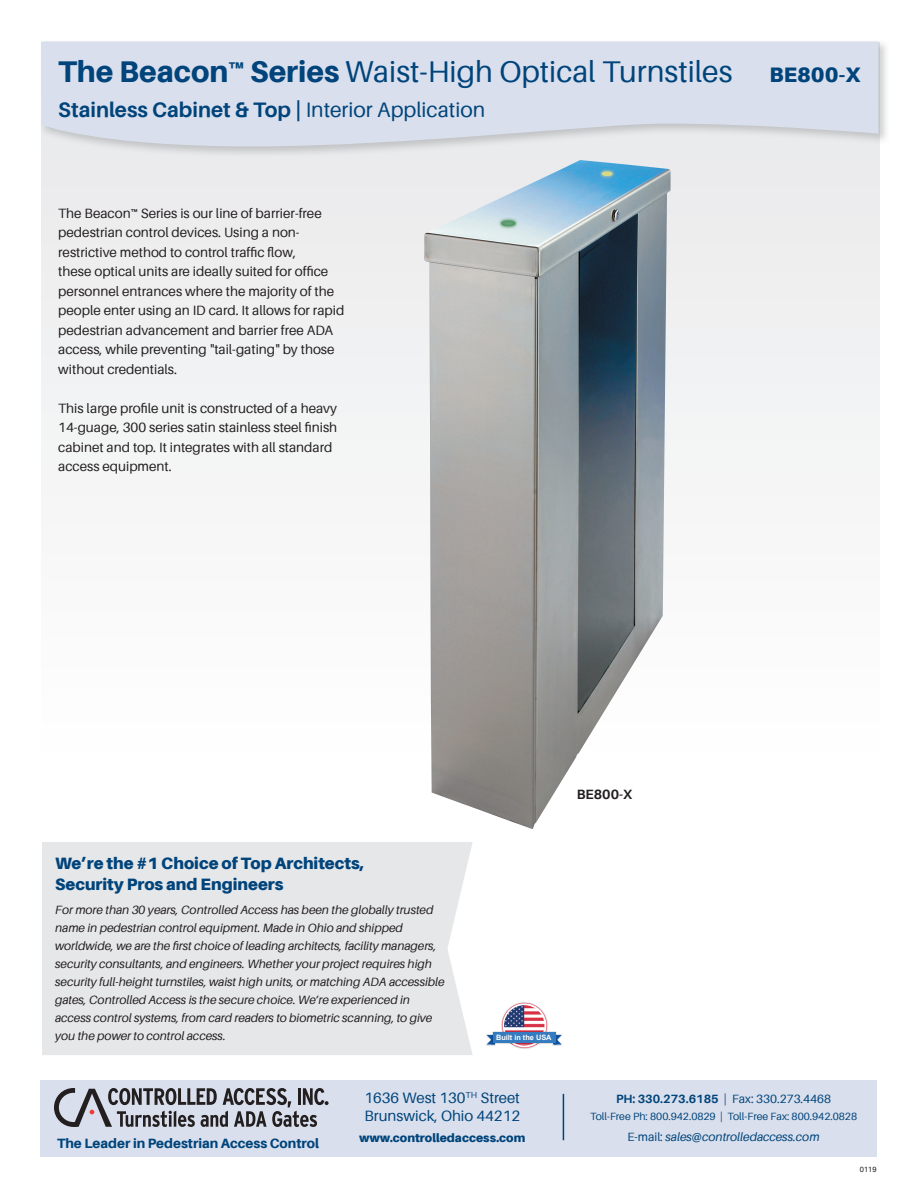
<style>
.page{position:relative;width:918px;height:1188px;background:#fff}
.page>*{position:absolute;margin:0;border:0;box-sizing:border-box;transform-origin:0 0}
.t1{font:30px "Aileron";color:#00447b}
.t2{font:700 21px "Aileron";color:#00447b}
.t3{font:900 21px "Aileron";color:#00447b}
.t4{font:900 16.5px "Aileron";color:#00447b}
.t5{font:15px/18px "Aileron";color:#00447b}
.t6{font:13.5px/19.5px "Aileron";color:#231f20}
.t7{font:800 13.5px "Aileron";color:#00447b}
.t8{font:700 13.5px "Aileron";color:#231f20}
.t9{font:italic 12px/18px "Aileron";color:#231f20}
.t10{font:italic 12px "Aileron";color:#00447b}
.t11{font:12px "Aileron";color:#00447b}
.t12{font:900 12px "Aileron";color:#00447b}
.t13{font:10.5px "Aileron";color:#00447b}
.t14{font:7.5px "Helvetica Neue";color:#231f20}
.t15{font:700 7.35px "Arial";color:#fff}
.s1{font-weight:800}
.s2{font-weight:400}
.s3{font-weight:700}
.s4{font-style:normal}
</style>
<div class="page">
<div style="left:41px;top:158px;width:839px;height:604px;background:#f4f5f5"></div>
<svg style="left:41px;top:41px;width:837px;height:105px;background:#d9deea"></svg>
<div style="left:40px;top:1080px;width:838px;height:76px;background:#d9dfec"></div>
<svg style="left:54px;top:1088px;width:275px;height:39px"></svg>
<hr style="left:563px;top:1094px;width:1px;height:46px;background:#00447b">
<img style="left:424px;top:160px;width:247px;height:669px">
<img style="left:501px;top:1002px;width:29px;height:47px">
<img style="left:492px;top:1031px;width:10px;height:14px">
<svg style="left:502px;top:1003px;width:60px;height:45px"></svg>
<svg style="left:486px;top:1034px;width:10px;height:12px"></svg>
<div style="left:493px;top:1032px;width:63px;height:10px;background:#357bbf"></div>
<div style="left:42px;top:842px;width:431px;height:213px;background:#e6e7e9"></div>
<p class="t1" style="left:58px;top:55px;width:676px"><span class="s1">The Beacon™ Series</span> Waist-High Optical Turnstiles</p>
<p class="t3" style="left:769px;top:63px;width:93px">BE800-X</p>
<p class="t2" style="left:58px;top:98px;width:428px">Stainless Cabinet &amp; Top | <span class="s2">Interior Application</span></p>
<p class="t6" style="left:58px;top:203px;width:288px">The Beacon™ Series is our line of barrier-free pedestrian control devices. Using a non&shy;restrictive method to control traffic flow,<br>these optical units are ideally suited for office personnel entrances where the majority of the people enter using an ID card. It allows for rapid pedestrian advancement and barrier free ADA access, while preventing "tail-gating" by those without credentials.</p>
<p class="t6" style="left:58px;top:398px;width:281px">This large profile unit is constructed of a heavy 14-guage, 300 series satin stainless steel finish cabinet and top. It integrates with all standard access equipment.</p>
<p class="t4" style="left:55px;top:854px;width:311px">We’re the #1 Choice of Top Architects,</p>
<p class="t4" style="left:55px;top:875px;width:230px">Security Pros and Engineers</p>
<p class="t9" style="left:55px;top:901px;width:391px">For more than 30 years, Controlled Access has been the globally trusted name in pedestrian control equipment. Made in Ohio and shipped worldwide, we are the first choice of leading architects, facility managers, security consultants, and engineers. Whether your project requires high security full-height turnstiles, waist high units, or matching ADA accessible gates, Controlled Access is the secure choice. We’re experienced in access control systems, from card readers to biometric scanning, to give you the power to control access.</p>
<p class="t15" style="left:496px;top:1032px;width:57px">Built in the USA</p>
<p class="t7" style="left:57px;top:1136px;width:264px">The Leader in Pedestrian Access Control</p>
<p class="t5" style="left:364px;top:1088px;width:157px">1636 West 130<sup>TH</sup> Street<br>Brunswick, Ohio 44212</p>
<p class="t12" style="left:359px;top:1130px;width:168px">www.controlledaccess.com</p>
<p class="t8" style="left:577px;top:787px;width:57px">BE800-X</p>
<p class="t11" style="left:616px;top:1092px;width:217px"><span class="s3">PH: 330.273.6185</span> | Fax: 330.273.4468</p>
<p class="t13" style="left:590px;top:1110px;width:269px">Toll-Free Ph: 800.942.0829 | Toll-Free Fax: 800.942.0828</p>
<p class="t10" style="left:628px;top:1130px;width:194px"><span class="s4">E-mail:</span> sales@controlledaccess.com</p>
<p class="t14" style="left:860px;top:1164px;width:18px">0119</p>
</div>
